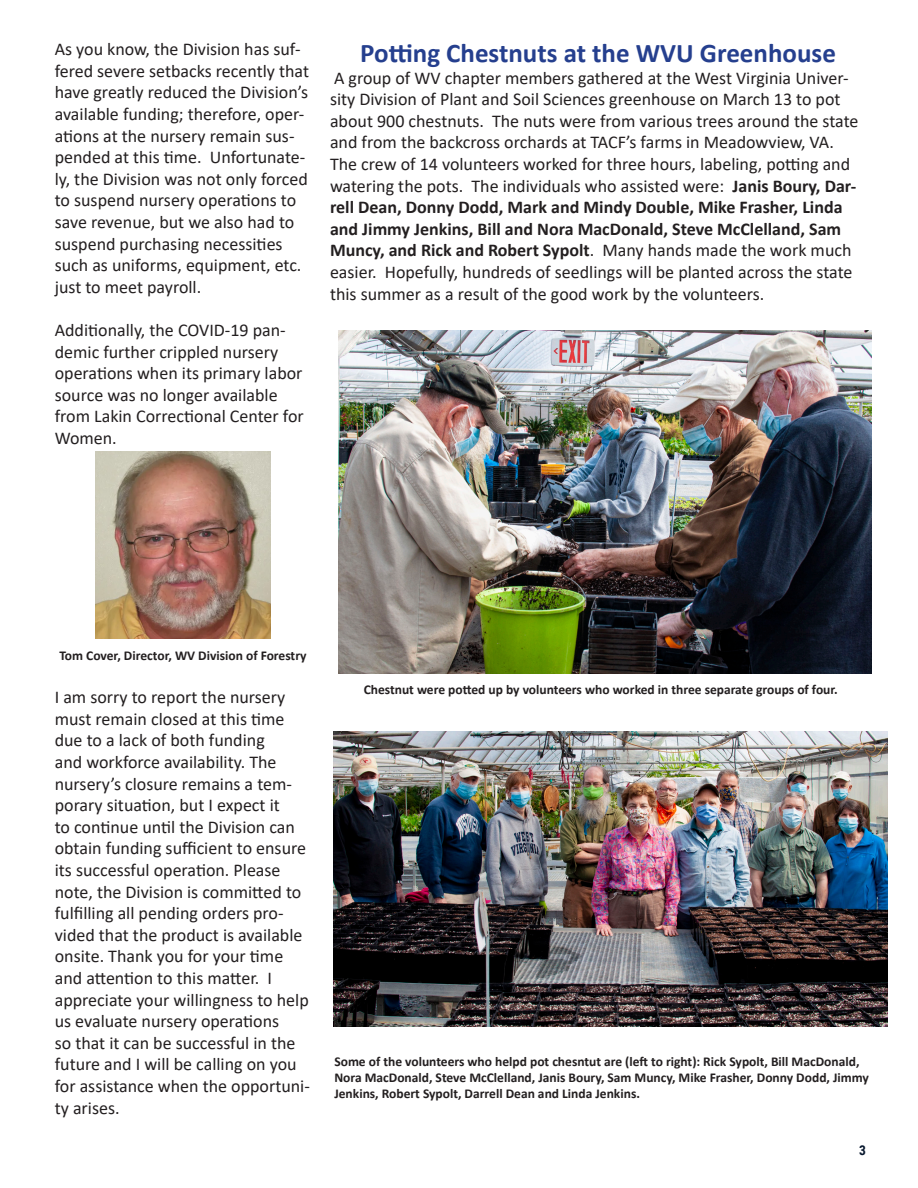
<style>
.page{position:relative;width:918px;height:1188px;background:#fff}
.page>*{position:absolute;margin:0;border:0;box-sizing:border-box;transform-origin:0 0}
.t1{font:700 27px "Calibri";color:#253f8e}
.t2{font:18px/21.6px "Calibri";color:#231f20}
.t3{font:700 13.5px/16.2px "Calibri";color:#231f20}
.t4{font:700 13.5px "Roboto Condensed";color:#08182e}
.s1{font-weight:700}
</style>
<div class="page">
<img style="left:96px;top:451px;width:175px;height:188px">
<img style="left:339px;top:330px;width:532px;height:344px">
<img style="left:334px;top:731px;width:554px;height:295px">
<p class="t2" style="left:55px;top:38px;width:256px">As you know, the Division has suf&shy;fered severe setbacks recently that have greatly reduced the Division’s available funding; therefore, oper&shy;ations at the nursery remain sus&shy;pended at this time. Unfortunate&shy;ly, the Division was not only forced to suspend nursery operations to save revenue, but we also had to suspend purchasing necessities such as uniforms, equipment, etc. just to meet payroll.</p>
<p class="t2" style="left:55px;top:319px;width:251px">Additionally, the COVID-19 pan&shy;demic further crippled nursery operations when its primary labor source was no longer available from Lakin Correctional Center for<br>Women.</p>
<p class="t1" style="left:360px;top:34px;width:477px">Potting Chestnuts at the WVU Greenhouse</p>
<p class="t2" style="left:330px;top:66px;width:530px">A group of WV chapter members gathered at the West Virginia Univer&shy;sity Division of Plant and Soil Sciences greenhouse on March 13 to pot about 900 chestnuts. The nuts were from various trees around the state and from the backcross orchards at TACF’s farms in Meadowview, VA.<br>The crew of 14 volunteers worked for three hours, labeling, potting and watering the pots. The individuals who assisted were: <span class="s1">Janis Boury, Dar&shy;rell Dean, Donny Dodd, Mark and Mindy Double, Mike Frasher, Linda and Jimmy Jenkins, Bill and Nora MacDonald, Steve McClelland, Sam Muncy, and Rick and Robert Sypolt</span>. Many hands made the work much easier. Hopefully, hundreds of seedlings will be planted across the state this summer as a result of the good work by the volunteers.</p>
<p class="t3" style="left:59px;top:647px;width:249px">Tom Cover, Director, WV Division of Forestry</p>
<p class="t2" style="left:55px;top:686px;width:257px">I am sorry to report the nursery must remain closed at this time due to a lack of both funding<br>and workforce availability. The nursery’s closure remains a tem&shy;porary situation, but I expect it<br>to continue until the Division can obtain funding sufficient to ensure its successful operation. Please note, the Division is committed to fulfilling all pending orders pro&shy;vided that the product is available onsite. Thank you for your time and attention to this matter. I appreciate your willingness to help us evaluate nursery operations<br>so that it can be successful in the future and I will be calling on you for assistance when the opportuni&shy;ty arises.</p>
<p class="t3" style="left:364px;top:682px;width:476px">Chestnut were potted up by volunteers who worked in three separate groups of four.</p>
<p class="t3" style="left:334px;top:1053px;width:536px">Some of the volunteers who helpd pot chesntut are (left to right): Rick Sypolt, Bill MacDonald,<br>Nora MacDonald, Steve McClelland, Janis Boury, Sam Muncy, Mike Frasher, Donny Dodd, Jimmy<br>Jenkins, Robert Sypolt, Darrell Dean and Linda Jenkins.</p>
<p class="t4" style="left:859px;top:1140px;width:8px">3</p>
</div>
